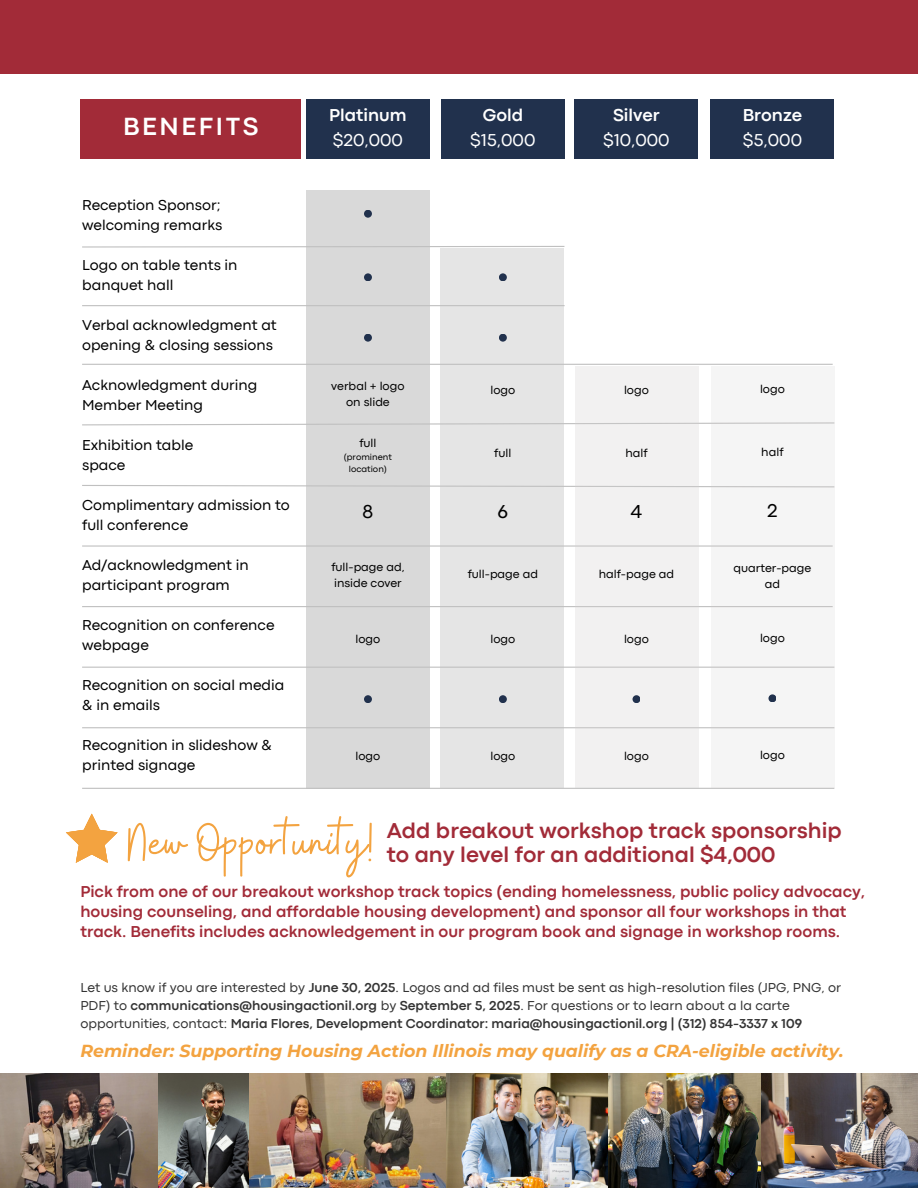
<style>
.page{position:relative;width:918px;height:1188px;background:#fff}
.page>*{position:absolute;margin:0;border:0;box-sizing:border-box;transform-origin:0 0}
.t1{font:53.4px "Buffalo";color:#f3a340}
.t2{font:700 25.95px "Codec Pro";letter-spacing:.1em;color:#fff}
.t3{font:700 22.5px/23.7px "Codec Pro";color:#a22b38}
.t4{font:19.5px "Codec Pro";color:#000}
.t5{font:700 18px/24.8px "Codec Pro";color:#fff}
.t6{font:18px/24.8px "Codec Pro";color:#fff;text-align:center}
.t7{font:italic 700 17.4px "Montserrat";color:#f3a340}
.t8{font:700 16.5px/20.2px "Codec Pro";color:#a22b38}
.t9{font:15px/20.2px "Codec Pro";color:#000}
.t10{font:13.5px/18px "Codec Pro";color:#000}
.t11{font:12px/16px "Codec Pro";color:#000;text-align:center}
.t12{font:9px/12px "Codec Pro";color:#000;text-align:center}
.s1{font-weight:400}
.s2{font-weight:700}
</style>
<div class="page">
<div style="left:0;top:0;width:918px;height:74px;background:#a22b38"></div>
<div style="left:80px;top:99px;width:221px;height:60px;background:#a22b38"></div>
<svg style="left:82px;top:246px;width:483px;height:2px"></svg>
<hr style="left:82px;top:305px;width:483px;height:1px;background:#c0c0c0">
<hr style="left:82px;top:364px;width:751px;height:1px;background:#c0c0c0">
<svg style="left:82px;top:422px;width:753px;height:4px"></svg>
<svg style="left:82px;top:484px;width:753px;height:4px"></svg>
<hr style="left:82px;top:545px;width:751px;height:2px;background:#c0c0c0">
<hr style="left:82px;top:606px;width:751px;height:1px;background:#c0c0c0">
<hr style="left:82px;top:667px;width:752px;height:1px;background:#c0c0c0">
<hr style="left:82px;top:727px;width:752px;height:1px;background:#c0c0c0">
<hr style="left:82px;top:788px;width:752px;height:1px;background:#c0c0c0">
<div style="left:306px;top:99px;width:124px;height:60px;background:#21314d"></div>
<div style="left:441px;top:99px;width:123px;height:60px;background:#21314d"></div>
<div style="left:575px;top:99px;width:123px;height:60px;background:#21314d"></div>
<div style="left:711px;top:99px;width:123px;height:60px;background:#21314d"></div>
<div style="left:306px;top:190px;width:124px;height:598px;background:#d9d9d9"></div>
<div style="left:364px;top:210px;width:8px;height:8px;background:#21314d;border-radius:50%"></div>
<div style="left:364px;top:273px;width:8px;height:8px;background:#21314d;border-radius:50%"></div>
<div style="left:364px;top:334px;width:8px;height:8px;background:#21314d;border-radius:50%"></div>
<div style="left:364px;top:695px;width:8px;height:8px;background:#21314d;border-radius:50%"></div>
<div style="left:441px;top:248px;width:123px;height:539px;background:#e5e5e5"></div>
<div style="left:499px;top:273px;width:8px;height:8px;background:#21314d;border-radius:50%"></div>
<div style="left:499px;top:334px;width:8px;height:8px;background:#21314d;border-radius:50%"></div>
<div style="left:499px;top:695px;width:8px;height:8px;background:#21314d;border-radius:50%"></div>
<div style="left:576px;top:366px;width:123px;height:422px;background:#f2f1f1"></div>
<div style="left:633px;top:695px;width:7px;height:8px;background:#21314d;border-radius:50%"></div>
<div style="left:711px;top:366px;width:123px;height:422px;background:#f5f5f5"></div>
<div style="left:768px;top:694px;width:8px;height:8px;background:#21314d;border-radius:50%"></div>
<img style="left:249px;top:1073px;width:198px;height:115px">
<img style="left:447px;top:1073px;width:471px;height:115px">
<img style="left:0;top:1073px;width:249px;height:115px">
<svg style="left:66px;top:814px;width:52px;height:49px"></svg>
<h2 class="t2" style="left:123px;top:117px;width:137px">BENEFITS</h2>
<h5 class="t5" style="left:329px;top:104px;width:79px">Platinum <span class="s1">$20,000</span></h5>
<h5 class="t6" style="left:470px;top:104px;width:67px"><span class="s2">Gold </span>$15,000</h5>
<h5 class="t6" style="left:603px;top:104px;width:68px"><span class="s2">Silver </span>$10,000</h5>
<h5 class="t5" style="left:743px;top:104px;width:61px">Bronze <span class="s1">$5,000</span></h5>
<p class="t9" style="left:82px;top:196px;width:142px">Reception Sponsor; welcoming remarks</p>
<p class="t9" style="left:82px;top:256px;width:157px">Logo on table tents in banquet hall</p>
<p class="t9" style="left:82px;top:316px;width:196px">Verbal acknowledgment at opening &amp; closing sessions</p>
<p class="t9" style="left:82px;top:376px;width:177px">Acknowledgment during<br>Member Meeting</p>
<p class="t9" style="left:82px;top:436px;width:113px">Exhibition table space</p>
<p class="t9" style="left:82px;top:496px;width:209px">Complimentary admission to full conference</p>
<p class="t9" style="left:82px;top:556px;width:168px">Ad/acknowledgment in participant program</p>
<p class="t9" style="left:82px;top:616px;width:194px">Recognition on conference webpage</p>
<h6 class="t9" style="left:82px;top:676px;width:204px">Recognition on social media &amp; in emails</h6>
<p class="t9" style="left:82px;top:736px;width:192px">Recognition in slideshow &amp; printed signage</p>
<p class="t11" style="left:331px;top:379px;width:75px">verbal + logo on slide</p>
<p class="t11" style="left:359px;top:436px;width:19px">full</p>
<p class="t12" style="left:344px;top:452px;width:50px">(prominent location)</p>
<p class="t4" style="left:363px;top:505px;width:12px">8</p>
<h6 class="t11" style="left:331px;top:560px;width:75px">full-page ad,</h6>
<p class="t11" style="left:334px;top:576px;width:69px">inside cover</p>
<p class="t11" style="left:356px;top:632px;width:26px">logo</p>
<p class="t11" style="left:356px;top:749px;width:26px">logo</p>
<p class="t11" style="left:490px;top:383px;width:26px">logo</p>
<p class="t11" style="left:624px;top:383px;width:26px">logo</p>
<h6 class="t11" style="left:760px;top:382px;width:26px">logo</h6>
<p class="t11" style="left:494px;top:446px;width:19px">full</p>
<p class="t11" style="left:625px;top:446px;width:24px">half</p>
<p class="t11" style="left:761px;top:445px;width:24px">half</p>
<p class="t4" style="left:498px;top:505px;width:12px">6</p>
<p class="t4" style="left:631px;top:505px;width:13px">4</p>
<h6 class="t4" style="left:767px;top:504px;width:12px">2</h6>
<p class="t11" style="left:468px;top:566px;width:72px">full-page ad</p>
<p class="t11" style="left:599px;top:566px;width:77px">half-page ad</p>
<p class="t11" style="left:733px;top:561px;width:79px">quarter-page ad</p>
<p class="t11" style="left:490px;top:632px;width:26px">logo</p>
<p class="t11" style="left:624px;top:632px;width:26px">logo</p>
<p class="t11" style="left:760px;top:631px;width:26px">logo</p>
<h6 class="t11" style="left:490px;top:749px;width:26px">logo</h6>
<p class="t11" style="left:624px;top:749px;width:26px">logo</p>
<p class="t11" style="left:760px;top:748px;width:26px">logo</p>
<h6 class="t1" style="left:128px;top:808px;width:247px">New Opportunity!</h6>
<p class="t3" style="left:387px;top:821px;width:457px">Add breakout workshop track sponsorship to any level for an additional $4,000</p>
<h6 class="t8" style="left:80px;top:882px;width:786px">Pick from one of our breakout workshop track topics (ending homelessness, public policy advocacy, housing counseling, and affordable housing development) and sponsor all four workshops in that track. Benefits includes acknowledgement in our program book and signage in workshop rooms.</h6>
<p class="t10" style="left:80px;top:979px;width:762px">Let us know if you are interested by <span class="s2">June 30, 2025</span>. Logos and ad files must be sent as high-resolution files (JPG, PNG, or<br>PDF) to <span class="s2">communications@housingactionil.org</span> by <span class="s2">September 5, 2025</span>. For questions or to learn about a la carte opportunities, contact: <span class="s2">Maria Flores, Development Coordinator: maria@housingactionil.org | (312) 854-3337 x 109</span></p>
<p class="t7" style="left:80px;top:1040px;width:765px">Reminder: Supporting Housing Action Illinois may qualify as a CRA-eligible activity.</p>
</div>
